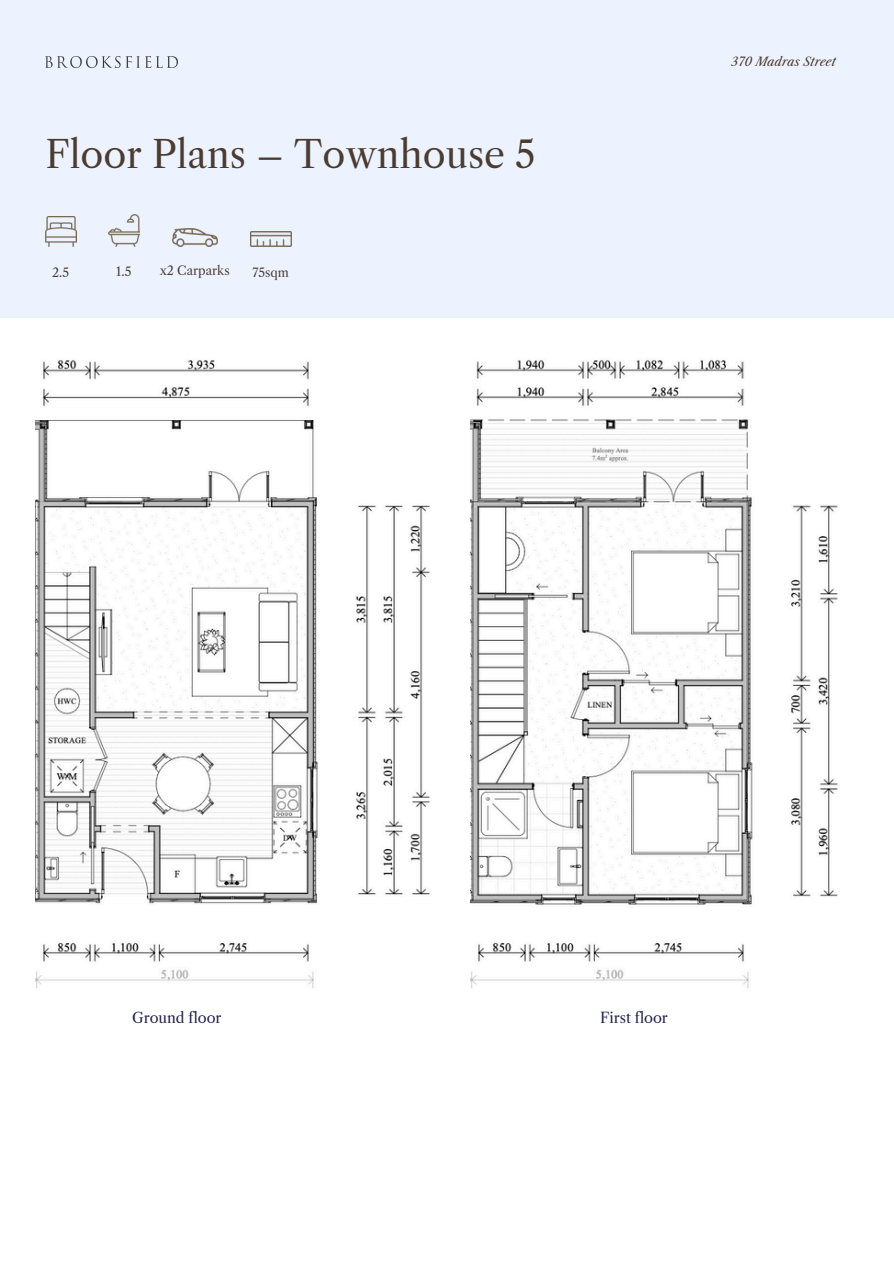
<style>
.page{position:relative;width:894px;height:1264px;background:#fff}
.page>*{position:absolute;margin:0;border:0;box-sizing:border-box;transform-origin:0 0}
.t1{font:37.2px "Libre Caslon Text";color:#4b3c31}
.t2{font:14.4px "Libre Caslon Text";color:#1c1d4b}
.t3{font:12.3px "Libre Caslon Text";color:#4b3c31}
.t4{font:italic 12px "Libre Caslon Text";color:#4b3c31}
</style>
<div class="page">
<div style="left:0;top:0;width:893px;height:318px;background:#edf2ff"></div>
<img style="left:46px;top:56px;width:131px;height:11px">
<img style="left:46px;top:216px;width:30px;height:31px">
<img style="left:108px;top:214px;width:32px;height:32px">
<img style="left:172px;top:229px;width:45px;height:18px">
<img style="left:250px;top:231px;width:42px;height:15px">
<img style="left:36px;top:359px;width:394px;height:545px">
<img style="left:36px;top:943px;width:278px;height:46px">
<img style="left:470px;top:359px;width:368px;height:546px">
<img style="left:470px;top:943px;width:279px;height:46px">
<p class="t1" style="left:46px;top:132px;width:491px">Floor Plans – Townhouse 5</p>
<h1 class="t3" style="left:52px;top:265px;width:18px">2.5</h1>
<p class="t3" style="left:116px;top:264px;width:17px">1.5</p>
<p class="t3" style="left:160px;top:263px;width:72px">x2 Carparks</p>
<p class="t3" style="left:252px;top:265px;width:38px">75sqm</p>
<p class="t4" style="left:731px;top:54px;width:106px">370 Madras Street</p>
<p class="t2" style="left:132px;top:1009px;width:91px">Ground floor</p>
<p class="t2" style="left:600px;top:1009px;width:69px">First floor</p>
</div>
